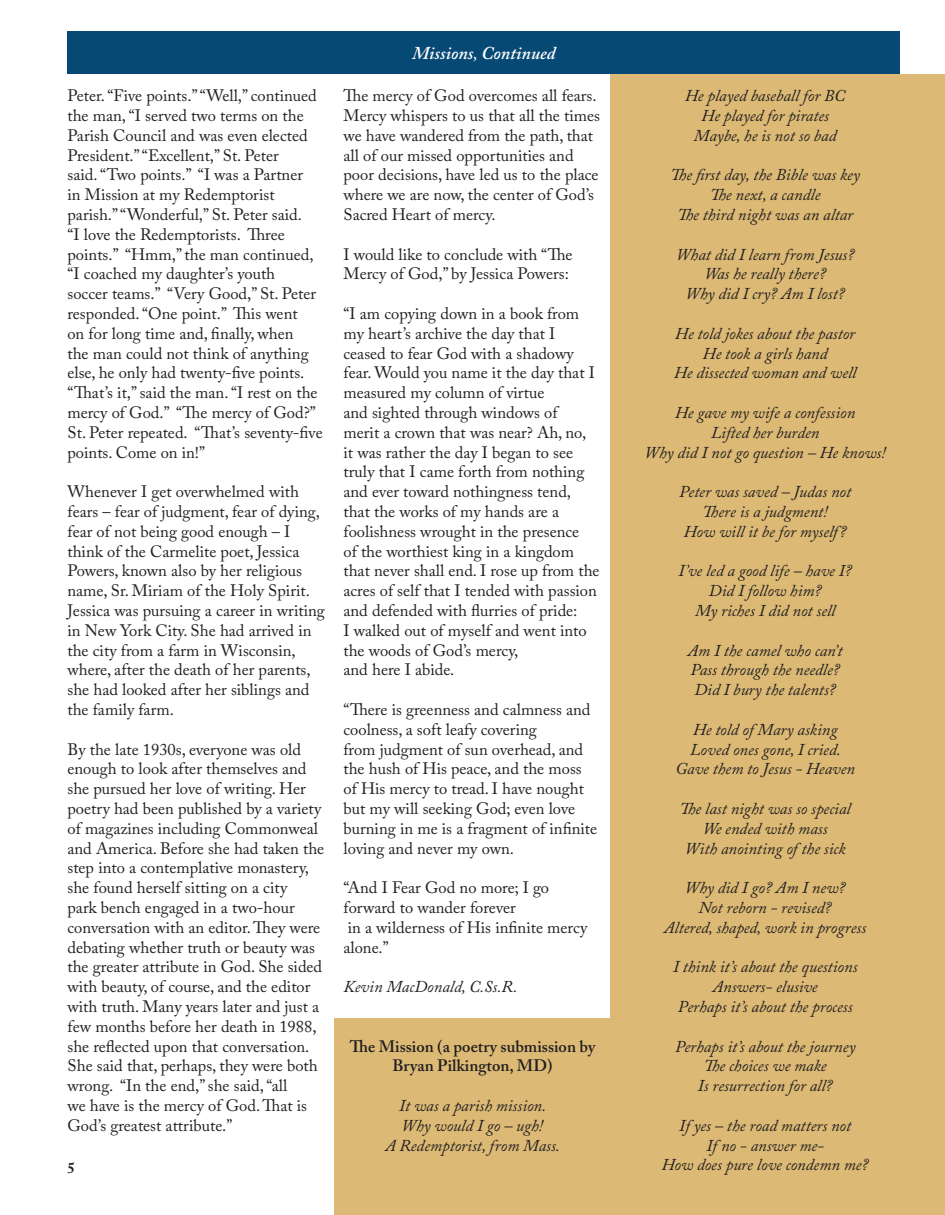
<style>
.page{position:relative;width:945px;height:1215px;background:#fff}
.page>*{position:absolute;margin:0;border:0;box-sizing:border-box;transform-origin:0 0}
.t1{font:italic 600 18px "Adobe Caslon Pro";color:#fff}
.t2{font:16.5px/19.8px "Adobe Caslon Pro";color:#231f20}
.t3{font:italic 16.5px "Adobe Caslon Pro";color:#231f20}
.t4{font:600 16.5px/19.8px "Adobe Caslon Pro";color:#231f20;text-align:center}
.t5{font:700 15px "Adobe Caslon Pro";color:#231f20}
.s1{font-weight:400}
</style>
<div class="page">
<div style="left:610px;top:74px;width:335px;height:1141px;background:#dcba75"></div>
<div style="left:334px;top:1019px;width:276px;height:196px;background:#dcba75"></div>
<div style="left:68px;top:32px;width:832px;height:42px;background:#064975"></div>
<p class="t2" style="left:68px;top:86px;width:257px">Peter. “Five points.” “Well,” continued the man, “I served two terms on the Parish Council and was even elected President.” “Excellent,” St. Peter<br>said. “Two points.” “I was a Partner<br>in Mission at my Redemptorist parish.” “Wonderful,” St. Peter said.<br>“I love the Redemptorists. Three points.” “Hmm,” the man continued, “I coached my daughter’s youth<br>soccer teams.” “Very Good,” St. Peter responded. “One point.” This went<br>on for long time and, finally, when<br>the man could not think of anything else, he only had twenty-five points. “That’s it,” said the man. “I rest on the mercy of God.” “The mercy of God?” St. Peter repeated. “That’s seventy-five points. Come on in!”</p>
<p class="t2" style="left:68px;top:482px;width:259px">Whenever I get overwhelmed with fears – fear of judgment, fear of dying, fear of not being good enough – I think of the Carmelite poet, Jessica Powers, known also by her religious name, Sr. Miriam of the Holy Spirit.<br>Jessica was pursuing a career in writing in New York City. She had arrived in the city from a farm in Wisconsin, where, after the death of her parents, she had looked after her siblings and the family farm.</p>
<p class="t2" style="left:68px;top:739px;width:258px">By the late 1930s, everyone was old enough to look after themselves and she pursued her love of writing. Her poetry had been published by a variety of magazines including Commonweal and America. Before she had taken the step into a contemplative monastery, she found herself sitting on a city<br>park bench engaged in a two-hour conversation with an editor. They were debating whether truth or beauty was the greater attribute in God. She sided with beauty, of course, and the editor with truth. Many years later and just a few months before her death in 1988, she reflected upon that conversation.<br>She said that, perhaps, they were both wrong. “In the end,” she said, “all<br>we have is the mercy of God. That is God’s greatest attribute.”</p>
<p class="t5" style="left:68px;top:1159px;width:9px">5</p>
<p class="t1" style="left:412px;top:42px;width:145px">Missions<span class="s1">,</span> Continued</p>
<p class="t2" style="left:344px;top:86px;width:258px">The mercy of God overcomes all fears.<br>Mercy whispers to us that all the times we have wandered from the path, that all of our missed opportunities and poor decisions, have led us to the place where we are now, the center of God’s Sacred Heart of mercy.</p>
<p class="t2" style="left:344px;top:244px;width:231px">I would like to conclude with “The<br>Mercy of God,” by Jessica Powers:</p>
<p class="t2" style="left:344px;top:303px;width:253px">“I am copying down in a book from my heart’s archive the day that I ceased to fear God with a shadowy fear. Would you name it the day that I measured my column of virtue</p>
<p class="t2" style="left:344px;top:402px;width:258px">and sighted through windows of<br>merit a crown that was near? Ah, no, it was rather the day I began to see truly that I came forth from nothing and ever toward nothingness tend, that the works of my hands are a foolishness wrought in the presence<br>of the worthiest king in a kingdom that never shall end. I rose up from the acres of self that I tended with passion and defended with flurries of pride:<br>I walked out of myself and went into the woods of God’s mercy,</p>
<p class="t2" style="left:344px;top:660px;width:112px">and here I abide.</p>
<p class="t2" style="left:344px;top:699px;width:248px">“There is greenness and calmness and coolness, a soft leafy covering</p>
<p class="t2" style="left:344px;top:739px;width:255px">from judgment of sun overhead, and the hush of His peace, and the moss of His mercy to tread. I have nought but my will seeking God; even love burning in me is a fragment of infinite loving and never my own.</p>
<p class="t2" style="left:344px;top:878px;width:207px">“And I Fear God no more; I go forward to wander forever</p>
<p class="t2" style="left:344px;top:917px;width:245px">in a wilderness of His infinite mercy alone.”</p>
<p class="t3" style="left:344px;top:977px;width:175px">Kevin MacDonald, C.Ss.R.</p>
<p class="t4" style="left:350px;top:1036px;width:247px">The Mission (a poetry submission by<br>Bryan Pilkington, MD)</p>
<p class="t3" style="left:399px;top:1096px;width:149px">It was a parish mission.</p>
<p class="t3" style="left:402px;top:1115px;width:143px">Why would I go – ugh!</p>
<p class="t3" style="left:385px;top:1135px;width:176px">A Redemptorist, from Mass.</p>
<p class="t3" style="left:685px;top:86px;width:162px">He played baseball for BC</p>
<p class="t3" style="left:702px;top:106px;width:129px">He played for pirates</p>
<p class="t3" style="left:694px;top:125px;width:144px">Maybe, he is not so bad</p>
<p class="t3" style="left:671px;top:165px;width:191px">The first day, the Bible was key</p>
<p class="t3" style="left:710px;top:185px;width:112px">The next, a candle</p>
<p class="t3" style="left:677px;top:205px;width:177px">The third night was an altar</p>
<p class="t3" style="left:676px;top:244px;width:180px">What did I learn from Jesus?</p>
<p class="t3" style="left:704px;top:264px;width:123px">Was he really there?</p>
<p class="t3" style="left:686px;top:284px;width:161px">Why did I cry? Am I lost?</p>
<p class="t3" style="left:675px;top:323px;width:181px">He told jokes about the pastor</p>
<p class="t3" style="left:703px;top:343px;width:126px">He took a girls hand</p>
<p class="t3" style="left:674px;top:363px;width:184px">He dissected woman and well</p>
<p class="t3" style="left:675px;top:403px;width:182px">He gave my wife a confession</p>
<p class="t3" style="left:711px;top:422px;width:110px">Lifted her burden</p>
<p class="t3" style="left:645px;top:442px;width:243px">Why did I not go question – He knows!</p>
<p class="t3" style="left:679px;top:482px;width:174px">Peter was saved – Judas not</p>
<p class="t3" style="left:703px;top:502px;width:127px">There is a judgment!</p>
<p class="t3" style="left:684px;top:521px;width:164px">How will it be for myself?</p>
<p class="t3" style="left:679px;top:561px;width:175px">I’ve led a good life – have I?</p>
<p class="t3" style="left:709px;top:581px;width:114px">Did I follow him?</p>
<p class="t3" style="left:695px;top:601px;width:142px">My riches I did not sell</p>
<p class="t3" style="left:688px;top:640px;width:156px">Am I the camel who can’t</p>
<p class="t3" style="left:691px;top:660px;width:151px">Pass through the needle?</p>
<p class="t3" style="left:694px;top:680px;width:143px">Did I bury the talents?</p>
<p class="t3" style="left:693px;top:719px;width:146px">He told of Mary asking</p>
<p class="t3" style="left:690px;top:739px;width:152px">Loved ones gone, I cried.</p>
<p class="t3" style="left:675px;top:759px;width:181px">Gave them to Jesus - Heaven</p>
<p class="t3" style="left:680px;top:799px;width:173px">The last night was so special</p>
<p class="t3" style="left:703px;top:818px;width:126px">We ended with mass</p>
<p class="t3" style="left:685px;top:838px;width:162px">With anointing of the sick</p>
<p class="t3" style="left:685px;top:878px;width:162px">Why did I go? Am I new?</p>
<p class="t3" style="left:699px;top:898px;width:134px">Not reborn - revised?</p>
<p class="t3" style="left:664px;top:917px;width:204px">Altered, shaped, work in progress</p>
<p class="t3" style="left:673px;top:957px;width:186px">I think it’s about the questions</p>
<p class="t3" style="left:713px;top:977px;width:106px">Answers- elusive</p>
<p class="t3" style="left:678px;top:997px;width:176px">Perhaps it’s about the process</p>
<p class="t3" style="left:675px;top:1036px;width:182px">Perhaps it’s about the journey</p>
<p class="t3" style="left:704px;top:1056px;width:124px">The choices we make</p>
<p class="t3" style="left:698px;top:1076px;width:136px">Is resurrection for all?</p>
<p class="t3" style="left:679px;top:1115px;width:174px">If yes – the road matters not</p>
<p class="t3" style="left:706px;top:1135px;width:119px">If no - answer me-</p>
<p class="t3" style="left:662px;top:1155px;width:208px">How does pure love condemn me?</p>
</div>
